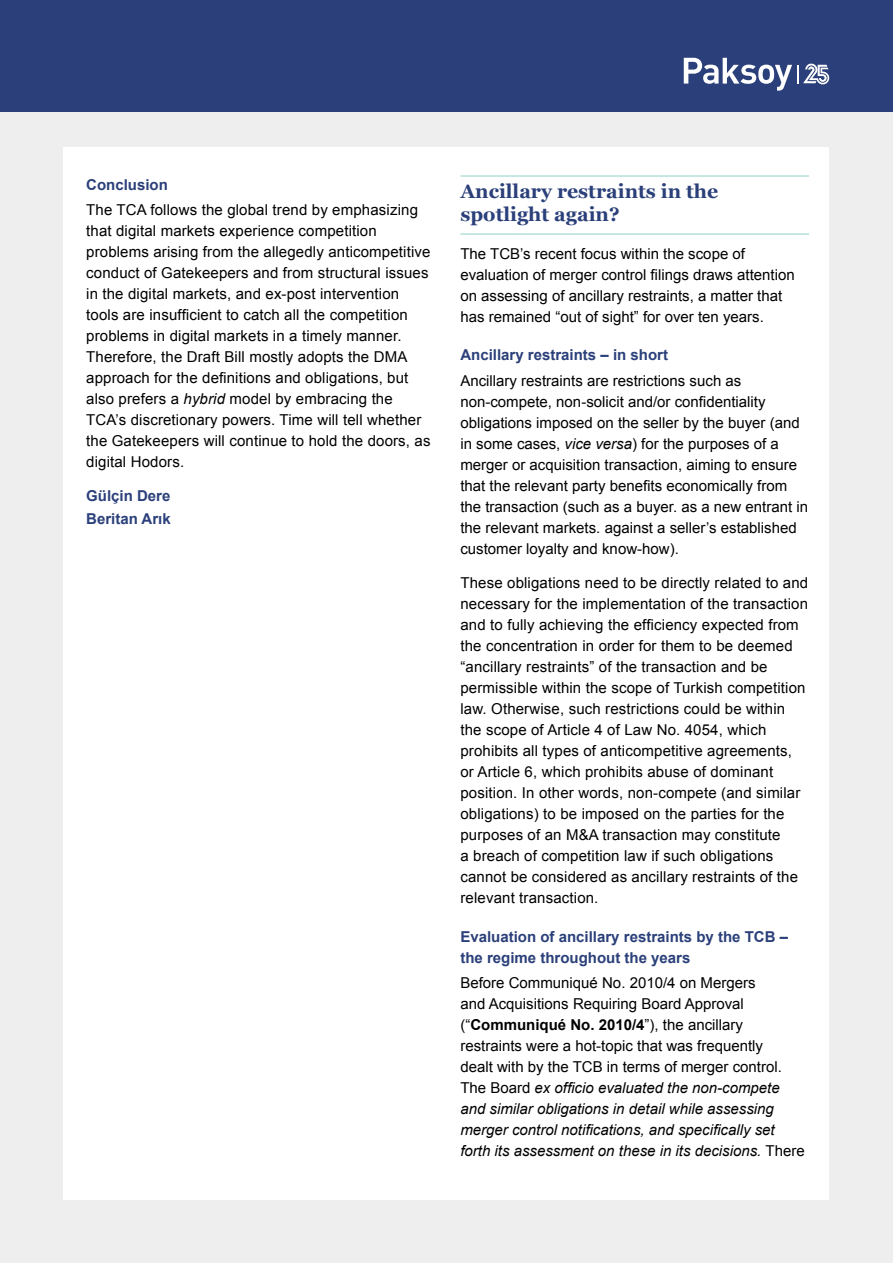
<style>
.page{position:relative;width:893px;height:1263px;background:#eee}
.page>*{position:absolute;margin:0;border:0;box-sizing:border-box;transform-origin:0 0}
.t1{font:700 19.5px/22.5px "Georgia";color:#2b407a}
.t2{font:15px/21px "Arial";letter-spacing:.01em;color:#000}
.t3{font:700 15px/22.5px "Arial";color:#2b407a}
.s1{font-style:italic}
.s2{font-weight:700}
</style>
<div class="page">
<div style="left:0;top:0;width:893px;height:112px;background:#2b407a"></div>
<div style="left:64px;top:147px;width:765px;height:1052px;background:#fff"></div>
<svg style="left:684px;top:58px;width:108px;height:33px"></svg>
<svg style="left:798px;top:63px;width:31px;height:21px"></svg>
<hr style="left:460px;top:175px;width:349px;height:2px;background:#b2e1d8">
<hr style="left:460px;top:233px;width:349px;height:2px;background:#b2e1d8">
<p class="t3" style="left:86px;top:173px;width:83px">Conclusion</p>
<p class="t2" style="left:86px;top:199px;width:346px">The TCA follows the global trend by emphasizing that digital markets experience competition problems arising from the allegedly anticompetitive conduct of Gatekeepers and from structural issues in the digital markets, and ex-post intervention tools are insufficient to catch all the competition problems in digital markets in a timely manner.<br>Therefore, the Draft Bill mostly adopts the DMA approach for the definitions and obligations, but also prefers a <span class="s1">hybrid</span> model by embracing the TCA’s discretionary powers. Time will tell whether the Gatekeepers will continue to hold the doors, as digital Hodors.</p>
<p class="t3" style="left:86px;top:485px;width:86px">Gülçin Dere<br>Beritan Arık</p>
<h1 class="t1" style="left:460px;top:179px;width:259px">Ancillary restraints in the spotlight again?</h1>
<p class="t2" style="left:460px;top:243px;width:336px">The TCB’s recent focus within the scope of evaluation of merger control filings draws attention on assessing of ancillary restraints, a matter that has remained “out of sight” for over ten years.</p>
<p class="t3" style="left:460px;top:344px;width:209px">Ancillary restraints – in short</p>
<p class="t2" style="left:460px;top:370px;width:349px">Ancillary restraints are restrictions such as non-compete, non-solicit and/or confidentiality obligations imposed on the seller by the buyer (and in some cases, <span class="s1">vice versa</span>) for the purposes of a merger or acquisition transaction, aiming to ensure that the relevant party benefits economically from the transaction (such as a buyer. as a new entrant in the relevant markets. against a seller’s established customer loyalty and know-how).</p>
<p class="t2" style="left:460px;top:572px;width:349px">These obligations need to be directly related to and necessary for the implementation of the transaction and to fully achieving the efficiency expected from the concentration in order for them to be deemed “ancillary restraints” of the transaction and be permissible within the scope of Turkish competition law. Otherwise, such restrictions could be within the scope of Article 4 of Law No. 4054, which prohibits all types of anticompetitive agreements, or Article 6, which prohibits abuse of dominant position. In other words, non-compete (and similar obligations) to be imposed on the parties for the purposes of an M&amp;A transaction may constitute<br>a breach of competition law if such obligations cannot be considered as ancillary restraints of the relevant transaction.</p>
<p class="t3" style="left:460px;top:926px;width:329px;line-height:21px">Evaluation of ancillary restraints by the TCB – the regime throughout the years</p>
<p class="t2" style="left:460px;top:972px;width:346px">Before Communiqué No. 2010/4 on Mergers<br>and Acquisitions Requiring Board Approval (“<span class="s2">Communiqué No. 2010/4</span>”), the ancillary restraints were a hot-topic that was frequently<br>dealt with by the TCB in terms of merger control.<br>The Board <span class="s1">ex officio evaluated the non-compete and similar obligations in detail while assessing merger control notifications, and specifically set forth its assessment on these in its decisions.</span> There</p>
</div>
